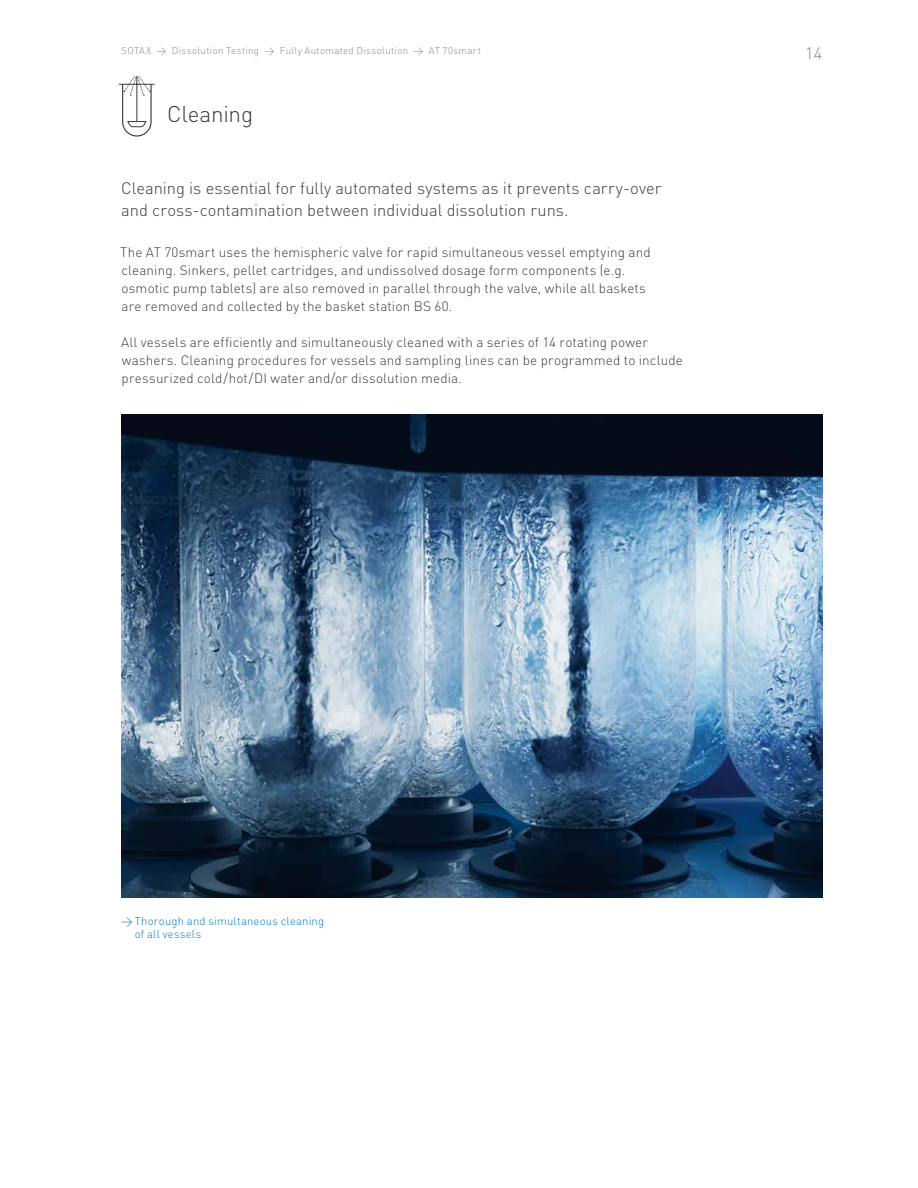
<style>
.page{position:relative;width:918px;height:1188px;background:#fff}
.page>*{position:absolute;margin:0;border:0;box-sizing:border-box;transform-origin:0 0}
.t1{font:300 22.5px "DIN";letter-spacing:-.01em;color:#3b3b3a}
.t2{font:300 16.5px/22.5px "DIN";color:#3b3b3a}
.t3{font:300 16.5px "DIN";color:#878786}
.t4{font:300 13.5px/18px "DIN";letter-spacing:.01em;color:#3b3b3a}
.t5{font:300 11.25px/13.5px "DIN";letter-spacing:.02em;color:#007bc2}
.t6{font:300 9.75px "DIN";letter-spacing:.035em;color:#878786}
</style>
<div class="page">
<img style="left:121px;top:414px;width:702px;height:484px">
<hr style="left:119px;top:84px;width:36px;height:1px;background:#3b3b3a">
<svg style="left:121px;top:76px;width:31px;height:61px"></svg>
<p class="t6" style="left:121px;top:44px;width:361px">SOTAX &gt; Dissolution Testing &gt; Fully Automated Dissolution &gt; AT 70smart</p>
<h1 class="t1" style="left:167px;top:100px;width:88px">Cleaning</h1>
<p class="t2" style="left:121px;top:176px;width:542px">Cleaning is essential for fully automated systems as it prevents carry-over and cross-contamination between individual dissolution runs.</p>
<p class="t4" style="left:120px;top:243px;width:532px">The AT 70smart uses the hemispheric valve for rapid simultaneous vessel emptying and cleaning. Sinkers, pellet cartridges, and undissolved dosage form components (e.g. osmotic pump tablets) are also removed in parallel through the valve, while all baskets are removed and collected by the basket station BS 60.</p>
<p class="t4" style="left:121px;top:333px;width:563px">All vessels are efficiently and simultaneously cleaned with a series of 14 rotating power washers. Cleaning procedures for vessels and sampling lines can be programmed to include pressurized cold / hot / DI water and/or dissolution media.</p>
<p class="t3" style="left:805px;top:42px;width:19px">14</p>
<p class="t5" style="left:135px;top:914px;width:191px;text-indent:-14px">&gt; Thorough and simultaneous cleaning of all vessels</p>
</div>
